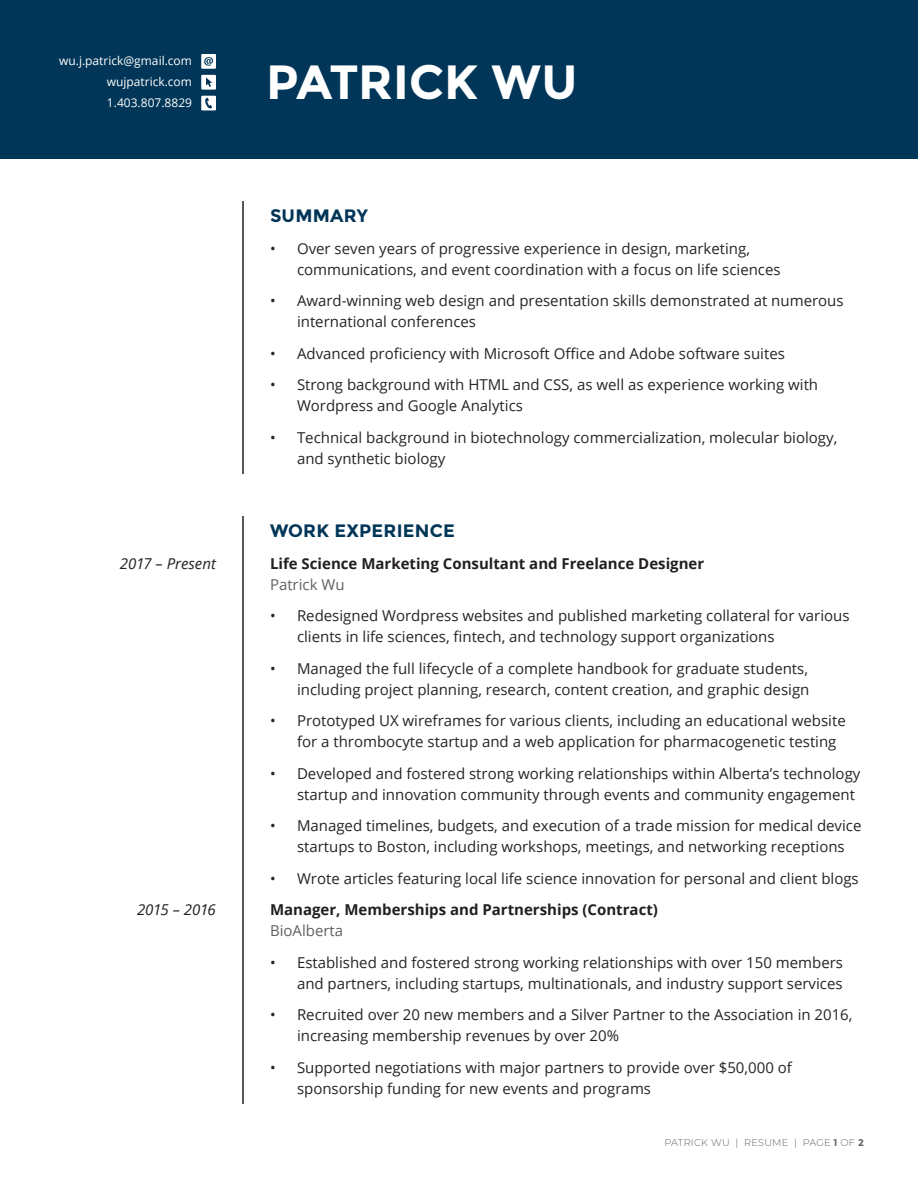
<style>
.page{position:relative;width:918px;height:1188px;background:#fff}
.page>*{position:absolute;margin:0;border:0;box-sizing:border-box;transform-origin:0 0}
.Name{font:700 48px "Montserrat";letter-spacing:-.005em;color:#fff}
.Section_Heading{font:700 18px "Montserrat";letter-spacing:.01em;color:#013658}
.t1{font:15px/21px "Open Sans";color:#242524}
.Job_Title{font:700 15px "Open Sans";color:#231f20}
.Work_Period{font:italic 15px "Open Sans";letter-spacing:-.005em;color:#231f20}
.Employer{font:15px "Open Sans";color:#636060}
.Contact_Information{font:12px "Open Sans";color:#fff}
.t2{font:300 9.75px "Montserrat";letter-spacing:.025em;color:#636060}
.s1{font-weight:700}
</style>
<div class="page">
<div style="left:0;top:0;width:918px;height:159px;background:#013658"></div>
<div style="left:201px;top:75px;width:15px;height:15px;background:#fff"></div>
<svg style="left:206px;top:77px;width:6px;height:10px"></svg>
<div style="left:201px;top:96px;width:15px;height:14px;background:#fff"></div>
<svg style="left:205px;top:98px;width:7px;height:10px"></svg>
<div style="left:201px;top:54px;width:15px;height:15px;background:#fff"></div>
<svg style="left:204px;top:57px;width:9px;height:9px"></svg>
<hr style="left:242px;top:516px;width:2px;height:588px;background:#231f20">
<hr style="left:242px;top:201px;width:2px;height:273px;background:#231f20">
<p class="Contact_Information" style="left:59px;top:52px;width:134px">wu.j.patrick@gmail.com</p>
<p class="Contact_Information" style="left:107px;top:73px;width:87px">wujpatrick.com</p>
<p class="Contact_Information" style="left:107px;top:94px;width:87px">1.403.807.8829</p>
<p class="Work_Period" style="left:120px;top:553px;width:98px">2017 – Present</p>
<p class="Name" style="left:266px;top:53px;width:313px">PATRICK WU</p>
<p class="Section_Heading" style="left:270px;top:205px;width:99px">SUMMARY</p>
<p class="t1" style="left:297px;top:237px;width:485px;text-indent:-27px">• Over seven years of progressive experience in design, marketing, communications, and event coordination with a focus on life sciences</p>
<p class="t1" style="left:297px;top:290px;width:548px;text-indent:-27px">• Award-winning web design and presentation skills demonstrated at numerous international conferences</p>
<p class="t1" style="left:270px;top:342px;width:516px">• Advanced proficiency with Microsoft Office and Adobe software suites</p>
<p class="t1" style="left:297px;top:374px;width:523px;text-indent:-27px">• Strong background with HTML and CSS, as well as experience working with<br>Wordpress and Google Analytics</p>
<p class="t1" style="left:297px;top:426px;width:542px;text-indent:-27px">• Technical background in biotechnology commercialization, molecular biology, and synthetic biology</p>
<p class="Section_Heading" style="left:270px;top:520px;width:186px">WORK EXPERIENCE</p>
<p class="Job_Title" style="left:270px;top:552px;width:436px">Life Science Marketing Consultant and Freelance Designer</p>
<p class="Employer" style="left:270px;top:574px;width:76px">Patrick Wu</p>
<p class="t1" style="left:297px;top:605px;width:554px;text-indent:-27px">• Redesigned Wordpress websites and published marketing collateral for various clients in life sciences, fintech, and technology support organizations</p>
<p class="t1" style="left:270px;top:657px;width:541px;text-align:right">• Managed the full lifecycle of a complete handbook for graduate students, including project planning, research, content creation, and graphic design</p>
<p class="t1" style="left:297px;top:710px;width:550px;text-indent:-27px">• Prototyped UX wireframes for various clients, including an educational website for a thrombocyte startup and a web application for pharmacogenetic testing</p>
<p class="t1" style="left:297px;top:762px;width:565px;text-indent:-27px">• Developed and fostered strong working relationships within Alberta’s technology startup and innovation community through events and community engagement</p>
<p class="t1" style="left:297px;top:815px;width:566px;text-indent:-27px">• Managed timelines, budgets, and execution of a trade mission for medical device startups to Boston, including workshops, meetings, and networking receptions</p>
<p class="t1" style="left:270px;top:867px;width:590px">• Wrote articles featuring local life science innovation for personal and client blogs</p>
<p class="Work_Period" style="left:137px;top:899px;width:80px">2015 – 2016</p>
<p class="Job_Title" style="left:270px;top:899px;width:390px">Manager, Memberships and Partnerships (Contract)</p>
<p class="Employer" style="left:270px;top:920px;width:75px">BioAlberta</p>
<p class="t1" style="left:270px;top:951px;width:575px;text-align:right">• Established and fostered strong working relationships with over 150 members and partners, including startups, multinationals, and industry support services</p>
<p class="t1" style="left:297px;top:1004px;width:557px;text-indent:-27px">• Recruited over 20 new members and a Silver Partner to the Association in 2016, increasing membership revenues by over 20%</p>
<p class="t1" style="left:297px;top:1056px;width:497px;text-indent:-27px">• Supported negotiations with major partners to provide over $50,000 of sponsorship funding for new events and programs</p>
<p class="t2" style="left:664px;top:1136px;width:201px">PATRICK WU | RESUME | PAGE <span class="s1">1</span> OF <span class="s1">2</span></p>
</div>
